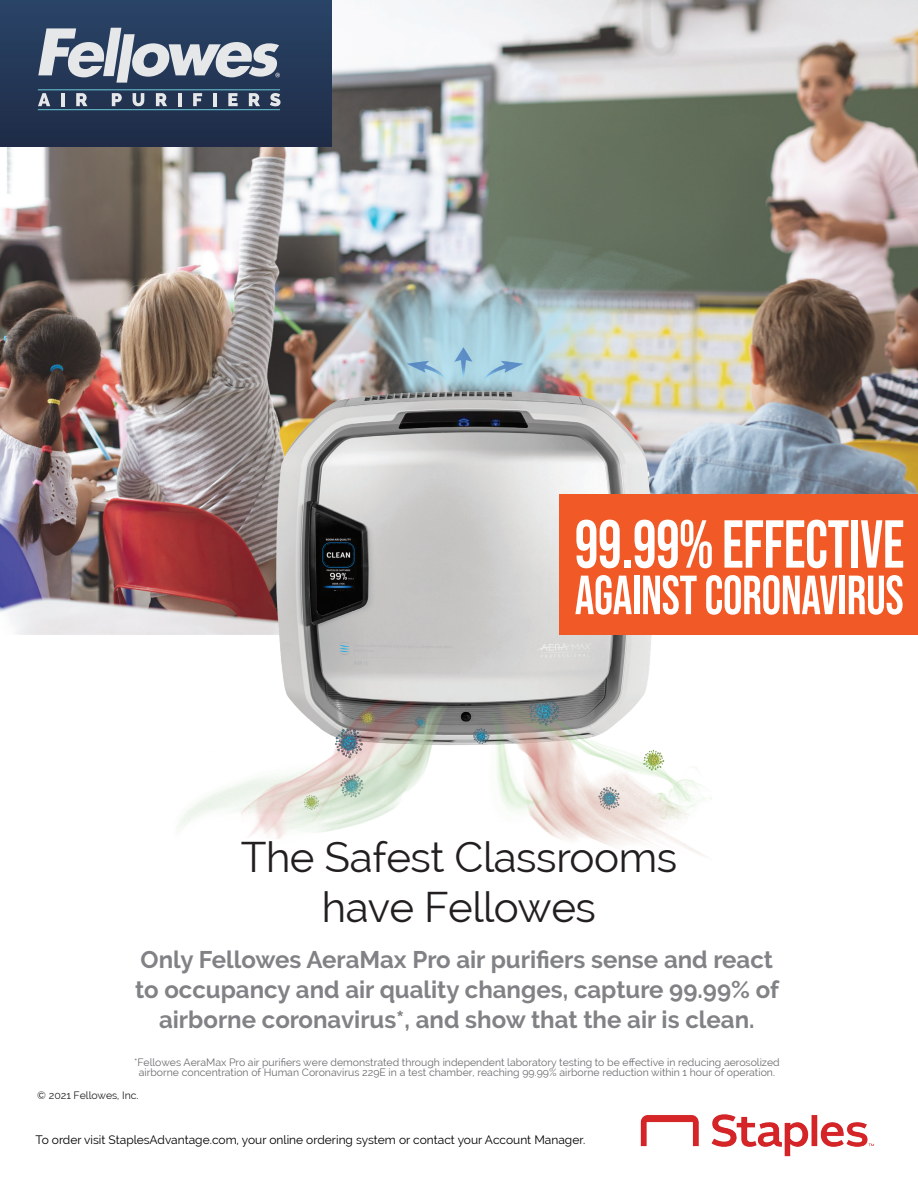
<style>
.page{position:relative;width:918px;height:1188px;background:#fff}
.page>*{position:absolute;margin:0;border:0;box-sizing:border-box;transform-origin:0 0}
.t1{font:42px/50.4px "Raleway";letter-spacing:-.01em;color:#231f20;text-align:center}
.t2{font:700 24px/30px "Raleway";color:#808285;text-align:center}
.t3{font:12px "Raleway";color:#000}
.t4{font:10.5px/10.5px "Raleway";color:#6c6d70;text-align:center}
.t5{font:10.5px "Raleway";color:#231f20}
</style>
<div class="page">
<img style="left:0;top:0;width:918px;height:634px">
<div style="left:0;top:0;width:332px;height:147px;background:linear-gradient(to bottom,#294367,#202d48)"></div>
<hr style="left:38px;top:109px;width:242px;height:1px;background:#6ccbdb">
<hr style="left:38px;top:90px;width:242px;height:1px;background:#6ccbdb">
<svg style="left:38px;top:93px;width:12px;height:13px"></svg>
<svg style="left:61px;top:93px;width:3px;height:13px"></svg>
<svg style="left:76px;top:93px;width:11px;height:13px"></svg>
<svg style="left:112px;top:93px;width:10px;height:13px"></svg>
<svg style="left:133px;top:93px;width:11px;height:13px"></svg>
<svg style="left:156px;top:93px;width:11px;height:13px"></svg>
<svg style="left:178px;top:93px;width:3px;height:13px"></svg>
<svg style="left:193px;top:93px;width:9px;height:13px"></svg>
<hr style="left:213px;top:93px;width:4px;height:13px;background:#e6e7e9">
<svg style="left:228px;top:93px;width:10px;height:13px"></svg>
<svg style="left:249px;top:93px;width:11px;height:13px"></svg>
<svg style="left:270px;top:93px;width:10px;height:13px"></svg>
<svg style="left:38px;top:28px;width:242px;height:55px;background:#7c889b"></svg>
<img style="left:159px;top:234px;width:608px;height:623px">
<div style="left:559px;top:494px;width:359px;height:141px;background:#f15926"></div>
<svg style="left:576px;top:520px;width:44px;height:48px"></svg>
<div style="left:624px;top:560px;width:7px;height:8px;background:#fff"></div>
<svg style="left:635px;top:520px;width:77px;height:48px"></svg>
<svg style="left:724px;top:520px;width:125px;height:48px"></svg>
<div style="left:851px;top:520px;width:7px;height:48px;background:#fff"></div>
<svg style="left:861px;top:520px;width:42px;height:48px"></svg>
<svg style="left:575px;top:575px;width:57px;height:40px"></svg>
<div style="left:634px;top:576px;width:5px;height:38px;background:#fff"></div>
<svg style="left:643px;top:575px;width:54px;height:40px"></svg>
<svg style="left:706px;top:575px;width:131px;height:40px"></svg>
<div style="left:840px;top:576px;width:5px;height:38px;background:#fff"></div>
<svg style="left:849px;top:575px;width:54px;height:40px"></svg>
<img style="left:640px;top:1114px;width:234px;height:43px">
<h1 class="t1" style="left:241px;top:832px;width:438px">The Safest Classrooms have Fellowes</h1>
<h2 class="t2" style="left:135px;top:945px;width:645px">Only Fellowes AeraMax Pro air purifiers sense and react to occupancy and air quality changes, capture 99.99% of airborne coronavirus*, and show that the air is clean.</h2>
<p class="t4" style="left:134px;top:1057px;width:647px">*Fellowes AeraMax Pro air purifiers were demonstrated through independent laboratory testing to be effective in reducing aerosolized airborne concentration of Human Coronavirus 229E in a test chamber, reaching 99.99% airborne reduction within 1 hour of operation.</p>
<p class="t5" style="left:37px;top:1089px;width:103px">©️ 2021 Fellowes, Inc.</p>
<p class="t3" style="left:36px;top:1133px;width:551px">To order visit StaplesAdvantage.com, your online ordering system or contact your Account Manager.</p>
</div>
